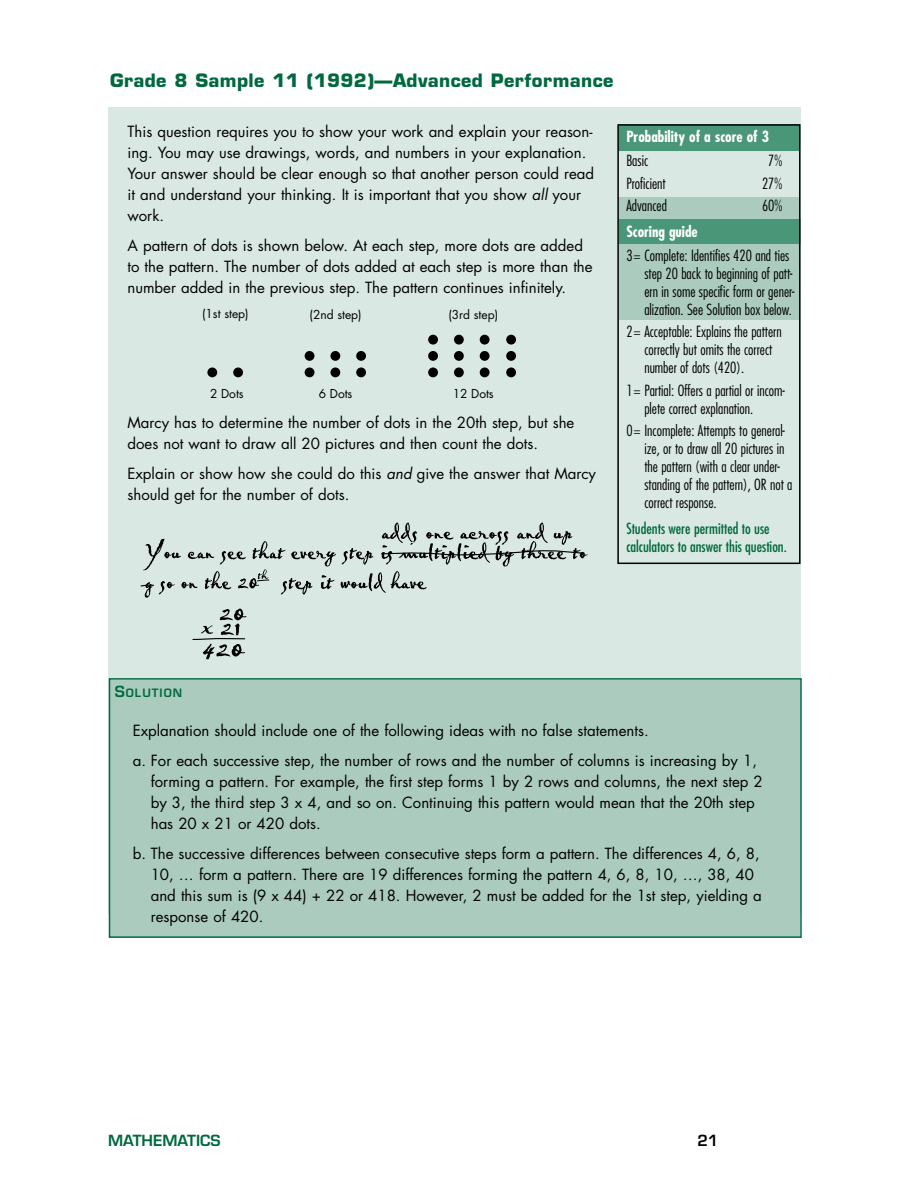
<style>
.page{position:relative;width:915px;height:1187px;background:#fff}
.page>*{position:absolute;margin:0;border:0;box-sizing:border-box;transform-origin:0 0}
.t1{font:700 18px "Eurostile";letter-spacing:.02em;color:#00693f}
.t2{font:15px/21px "Futura";color:#000}
.t3{font:300 condensed 15px/18px "Futura";color:#000}
.t4{font:condensed 15px/18px "Futura";color:#00693f}
.t5{font:700 condensed 15px/24px "Futura";color:#fff}
.t6{font:600 15px "Eurostile";color:#00693f}
.t7{font:600 15px "Eurostile";color:#000}
.t8{font:12px "Futura";color:#000}
.t9{font:600 11.25px "Eurostile";letter-spacing:.095em;color:#00693f}
.s1{font-style:italic}
.s2{font-weight:300;color:#000}
.s3{font-size:15px}
</style>
<div class="page">
<div style="left:108px;top:107px;width:693px;height:807px;background:#d9e8e2"></div>
<svg style="left:620px;top:127px;width:178px;height:117px"></svg>
<div style="left:618px;top:197px;width:181px;height:22px;background:#aacbbd"></div>
<div style="left:619px;top:244px;width:180px;height:76px;background:#aacbbd"></div>
<div style="left:617px;top:124px;width:184px;height:440px;border:2px solid #000"></div>
<svg style="left:145px;top:522px;width:443px;height:137px"></svg>
<svg style="left:140px;top:548px;width:445px;height:92px"></svg>
<div style="left:110px;top:679px;width:690px;height:257px;background:#aacbbd"></div>
<div style="left:109px;top:678px;width:693px;height:259px;border:2px solid #00693f"></div>
<div style="left:428px;top:335px;width:10px;height:9px;background:#000;border-radius:50%"></div>
<div style="left:454px;top:335px;width:10px;height:9px;background:#000;border-radius:50%"></div>
<div style="left:480px;top:335px;width:10px;height:9px;background:#000;border-radius:50%"></div>
<div style="left:506px;top:335px;width:10px;height:9px;background:#000;border-radius:50%"></div>
<div style="left:305px;top:351px;width:9px;height:10px;background:#000;border-radius:50%"></div>
<div style="left:330px;top:351px;width:10px;height:10px;background:#000;border-radius:50%"></div>
<div style="left:356px;top:351px;width:10px;height:10px;background:#000;border-radius:50%"></div>
<div style="left:428px;top:351px;width:10px;height:10px;background:#000;border-radius:50%"></div>
<div style="left:454px;top:351px;width:10px;height:10px;background:#000;border-radius:50%"></div>
<div style="left:480px;top:351px;width:10px;height:10px;background:#000;border-radius:50%"></div>
<div style="left:506px;top:351px;width:10px;height:10px;background:#000;border-radius:50%"></div>
<div style="left:207px;top:367px;width:10px;height:10px;background:#000;border-radius:50%"></div>
<div style="left:233px;top:367px;width:10px;height:10px;background:#000;border-radius:50%"></div>
<div style="left:305px;top:367px;width:9px;height:10px;background:#000;border-radius:50%"></div>
<div style="left:330px;top:367px;width:10px;height:10px;background:#000;border-radius:50%"></div>
<div style="left:356px;top:367px;width:10px;height:10px;background:#000;border-radius:50%"></div>
<div style="left:428px;top:367px;width:10px;height:10px;background:#000;border-radius:50%"></div>
<div style="left:454px;top:367px;width:10px;height:10px;background:#000;border-radius:50%"></div>
<div style="left:480px;top:367px;width:10px;height:10px;background:#000;border-radius:50%"></div>
<div style="left:506px;top:367px;width:10px;height:10px;background:#000;border-radius:50%"></div>
<p class="t1" style="left:110px;top:74px;width:505px">Grade 8 Sample 11 (1992)—Advanced Performance</p>
<p class="t2" style="left:128px;top:122px;width:466px">This question requires you to show your work and explain your reason-</p>
<p class="t2" style="left:128px;top:143px;width:468px">ing. You may use drawings, words, and numbers in your explanation.<br>Your answer should be clear enough so that another person could read</p>
<p class="t2" style="left:128px;top:185px;width:455px">it and understand your thinking. It is important that you show <span class="s1">all</span> your work.</p>
<p class="t2" style="left:128px;top:236px;width:467px">A pattern of dots is shown below. At each step, more dots are added to the pattern. The number of dots added at each step is more than the number added in the previous step. The pattern continues infinitely.</p>
<p class="t8" style="left:202px;top:308px;width:48px">(1st step)</p>
<p class="t8" style="left:310px;top:308px;width:54px">(2nd step)</p>
<p class="t8" style="left:448px;top:308px;width:51px">(3rd step)</p>
<p class="t8" style="left:210px;top:388px;width:35px">2 Dots</p>
<p class="t8" style="left:319px;top:388px;width:35px">6 Dots</p>
<p class="t8" style="left:453px;top:388px;width:43px">12 Dots</p>
<p class="t2" style="left:128px;top:413px;width:448px">Marcy has to determine the number of dots in the 20th step, but she</p>
<p class="t2" style="left:128px;top:430px;width:470px;line-height:30px">does not want to draw all 20 pictures and then count the dots.<br>Explain or show how she could do this <span class="s1">and</span> give the answer that Marcy</p>
<p class="t2" style="left:127px;top:485px;width:223px">should get for the number of dots.</p>
<p class="t5" style="left:626px;top:126px;width:144px">Probability of a score of 3<br><span class="s2">Basic</span></p>
<p class="t3" style="left:768px;top:153px;width:16px">7%</p>
<p class="t3" style="left:626px;top:175px;width:41px">Proficient</p>
<p class="t3" style="left:762px;top:175px;width:22px">27%</p>
<p class="t3" style="left:626px;top:198px;width:42px">Advanced</p>
<p class="t3" style="left:762px;top:198px;width:22px">60%</p>
<p class="t5" style="left:626px;top:220px;width:73px">Scoring guide</p>
<p class="t3" style="left:644px;top:265px;width:150px">step 20 back to beginning of patt-</p>
<p class="t3" style="left:626px;top:247px;width:165px">3 = Complete: Identifies 420 and ties</p>
<p class="t3" style="left:644px;top:283px;width:152px">ern in some specific form or gener&shy;alization. See Solution box below.</p>
<p class="t3" style="left:626px;top:324px;width:157px;text-align:center">2 = Acceptable: Explains the pattern correctly but omits the correct</p>
<p class="t3" style="left:644px;top:382px;width:142px;text-indent:-18px">1 = Partial: Offers a partial or incom&shy;plete correct explanation.</p>
<p class="t3" style="left:626px;top:423px;width:160px">0 = Incomplete: Attempts to general-</p>
<p class="t3" style="left:644px;top:459px;width:150px">the pattern (with a clear under&shy;standing of the pattern), OR not a correct response.</p>
<p class="t3" style="left:644px;top:360px;width:101px">number of dots (420).</p>
<p class="t3" style="left:644px;top:441px;width:141px">ize, or to draw all 20 pictures in</p>
<p class="t4" style="left:626px;top:520px;width:162px">Students were permitted to use calculators to answer this question.</p>
<p class="t9" style="left:115px;top:688px;width:69px"><span class="s3">S</span>OLUTION</p>
<p class="t2" style="left:133px;top:721px;width:517px">Explanation should include one of the following ideas with no false statements.</p>
<p class="t2" style="left:151px;top:751px;width:614px;text-indent:-18px">a. For each successive step, the number of rows and the number of columns is increasing by 1, forming a pattern. For example, the first step forms 1 by 2 rows and columns, the next step 2 by 3, the third step 3 x 4, and so on. Continuing this pattern would mean that the 20th step</p>
<p class="t2" style="left:151px;top:844px;width:613px;text-indent:-18px">b. The successive differences between consecutive steps form a pattern. The differences 4, 6, 8,<br>10, … form a pattern. There are 19 differences forming the pattern 4, 6, 8, 10, …, 38, 40 and this sum is (9 x 44) + 22 or 418. However, 2 must be added for the 1st step, yielding a</p>
<p class="t2" style="left:151px;top:814px;width:171px">has 20 x 21 or 420 dots.</p>
<p class="t2" style="left:151px;top:907px;width:114px">response of 420.</p>
<p class="t6" style="left:108px;top:1134px;width:114px">MATHEMATICS</p>
<p class="t7" style="left:697px;top:1134px;width:23px">21</p>
</div>
